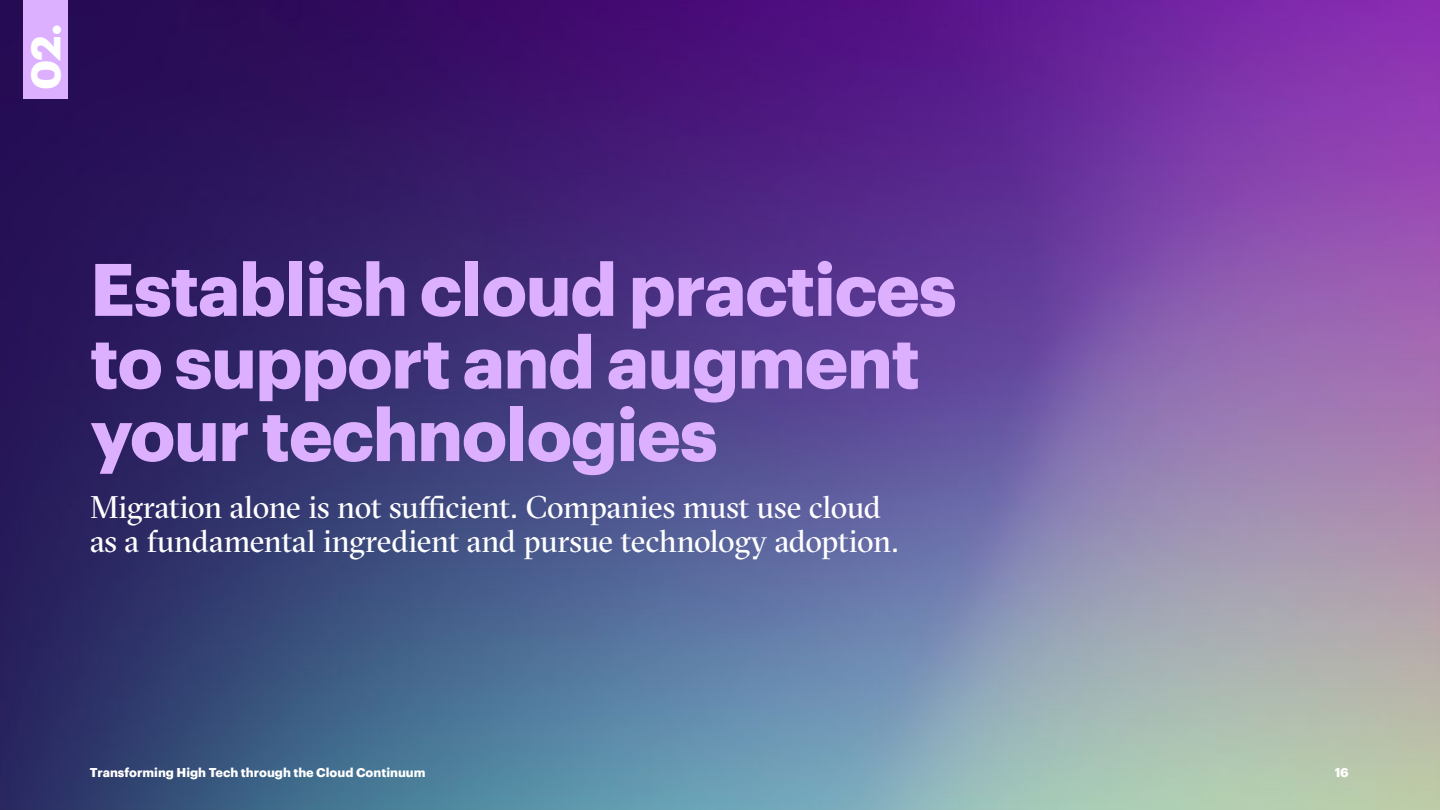
<style>
.page{position:relative;width:1440px;height:810px;background:#fff}
.page>*{position:absolute;margin:0;border:0;box-sizing:border-box;transform-origin:0 0}
.t1{font:700 72.62px/72.6px "Graphik";letter-spacing:-.02em;color:#dcafff}
.t2{font:700 40.88px "Graphik";color:#fff}
.t3{font:31.25px/33.8px "GT Sectra Fine";letter-spacing:-.01em;color:#fff}
.t4{font:700 12.5px "Graphik";color:#fff}
</style>
<div class="page">
<img style="left:0;top:0;width:1440px;height:810px">
<div style="left:23px;top:0;width:45px;height:99px;background:#dcafff"></div>
<h2 class="t2" style="left:14px;top:90px;width:68px;rotate:-90deg">02.</h2>
<h1 class="t1" style="left:90px;top:247px;width:868px">Establish cloud practices to support and augment your technologies</h1>
<p class="t3" style="left:90px;top:491px;width:811px">Migration alone is not sufficient. Companies must use cloud as a fundamental ingredient and pursue technology adoption.</p>
<p class="t4" style="left:90px;top:763px;width:337px">Transforming High Tech through the Cloud Continuum</p>
<p class="t4" style="left:1335px;top:763px;width:15px">16</p>
</div>
